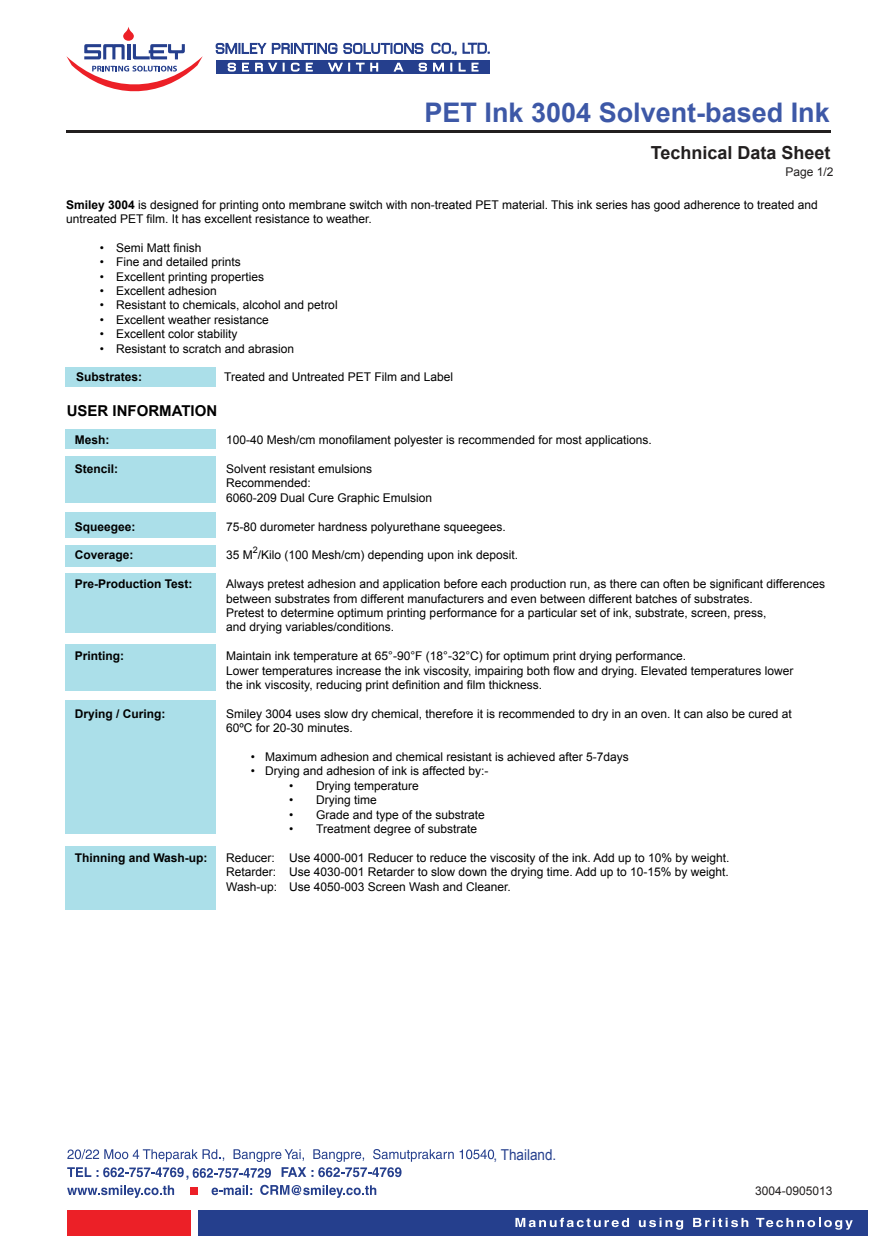
<style>
.page{position:relative;width:888px;height:1260px;background:#fff}
.page>*{position:absolute;margin:0;border:0;box-sizing:border-box;transform-origin:0 0}
.t1{font:700 27px "Arial";color:#3d58a7}
.t2{font:700 18px "Arial";color:#221f1f}
.t3{font:700 15px "Arial";color:#000}
.t4{font:15px "Arial";color:#253f8d;scale:.9 1}
.t5{font:12px/14.4px "Arial";color:#000}
.t6{font:700 12px "Arial";color:#000}
.t7{font:12px "Arial";color:#221f1f}
.t8{font:9px "Arial";color:#000}
.s1{font-weight:700}
</style>
<div class="page">
<div style="left:66px;top:367px;width:150px;height:20px;background:#abdfe9"></div>
<div style="left:66px;top:429px;width:150px;height:20px;background:#abdfe9"></div>
<div style="left:66px;top:456px;width:150px;height:47px;background:#abdfe9"></div>
<div style="left:66px;top:512px;width:150px;height:25px;background:#abdfe9"></div>
<div style="left:66px;top:545px;width:150px;height:22px;background:#abdfe9"></div>
<div style="left:66px;top:574px;width:150px;height:59px;background:#abdfe9"></div>
<div style="left:66px;top:846px;width:150px;height:63px;background:#abdfe9"></div>
<div style="left:66px;top:645px;width:150px;height:46px;background:#abdfe9"></div>
<div style="left:66px;top:700px;width:150px;height:134px;background:#abdfe9"></div>
<svg style="left:66px;top:27px;width:137px;height:65px"></svg>
<svg style="left:216px;top:42px;width:50px;height:12px"></svg>
<svg style="left:272px;top:43px;width:151px;height:11px"></svg>
<svg style="left:431px;top:43px;width:59px;height:12px"></svg>
<div style="left:67px;top:1210px;width:123px;height:25px;background:#ec2027"></div>
<div style="left:198px;top:1210px;width:669px;height:25px;background:#253f8d"></div>
<div style="left:216px;top:61px;width:274px;height:13px;background:#253f8d"></div>
<svg style="left:228px;top:63px;width:8px;height:9px"></svg>
<svg style="left:242px;top:63px;width:7px;height:9px"></svg>
<svg style="left:255px;top:63px;width:22px;height:9px"></svg>
<svg style="left:291px;top:63px;width:9px;height:9px"></svg>
<svg style="left:306px;top:63px;width:7px;height:9px"></svg>
<svg style="left:328px;top:63px;width:22px;height:9px"></svg>
<svg style="left:356px;top:63px;width:22px;height:9px"></svg>
<svg style="left:394px;top:63px;width:9px;height:9px"></svg>
<svg style="left:419px;top:63px;width:8px;height:9px"></svg>
<svg style="left:433px;top:62px;width:11px;height:10px"></svg>
<svg style="left:459px;top:63px;width:7px;height:9px"></svg>
<svg style="left:472px;top:63px;width:7px;height:9px"></svg>
<svg style="left:460px;top:1149px;width:34px;height:10px"></svg>
<svg style="left:67px;top:1149px;width:387px;height:49px"></svg>
<svg style="left:515px;top:1218px;width:114px;height:9px"></svg>
<svg style="left:639px;top:1218px;width:44px;height:12px"></svg>
<svg style="left:693px;top:1218px;width:55px;height:9px"></svg>
<svg style="left:756px;top:1218px;width:97px;height:12px"></svg>
<hr style="left:66px;top:130px;width:765px;height:3px;background:#221f1f">
<h1 class="t1" style="left:425px;top:94px;width:407px">PET Ink 3004 Solvent-based Ink</h1>
<h2 class="t2" style="left:651px;top:141px;width:181px">Technical Data Sheet</h2>
<p class="t7" style="left:786px;top:164px;width:50px">Page 1/2</p>
<p class="t5" style="left:66px;top:197px;width:753px"><span class="s1">Smiley 3004</span> is designed for printing onto membrane switch with non-treated PET material. This ink series has good adherence to treated and untreated PET film. It has excellent resistance to weather.</p>
<p class="t5" style="left:100px;top:240px;width:103px">• Semi Matt finish</p>
<p class="t5" style="left:100px;top:255px;width:143px">• Fine and detailed prints</p>
<p class="t5" style="left:100px;top:269px;width:166px">• Excellent printing properties</p>
<p class="t5" style="left:100px;top:284px;width:119px">• Excellent adhesion</p>
<p class="t5" style="left:100px;top:298px;width:239px">• Resistant to chemicals, alcohol and petrol</p>
<p class="t5" style="left:100px;top:312px;width:171px">• Excellent weather resistance</p>
<p class="t5" style="left:100px;top:327px;width:139px">• Excellent color stability</p>
<p class="t5" style="left:100px;top:341px;width:196px">• Resistant to scratch and abrasion</p>
<p class="t6" style="left:76px;top:369px;width:68px">Substrates:</p>
<p class="t5" style="left:224px;top:370px;width:230px">Treated and Untreated PET Film and Label</p>
<p class="t3" style="left:67px;top:401px;width:152px">USER INFORMATION</p>
<p class="t6" style="left:75px;top:432px;width:36px">Mesh:</p>
<p class="t5" style="left:226px;top:433px;width:427px">100-40 Mesh/cm monofilament polyester is recommended for most applications.</p>
<p class="t6" style="left:75px;top:461px;width:45px">Stencil:</p>
<p class="t5" style="left:226px;top:462px;width:208px">Solvent resistant emulsions<br>Recommended:<br>6060-209 Dual Cure Graphic Emulsion</p>
<p class="t6" style="left:75px;top:518px;width:62px">Squeegee:</p>
<p class="t5" style="left:226px;top:519px;width:281px">75-80 durometer hardness polyurethane squeegees.</p>
<p class="t6" style="left:75px;top:547px;width:60px">Coverage:</p>
<p class="t5" style="left:226px;top:548px;width:293px">35 M /Kilo (100 Mesh/cm) depending upon ink deposit.</p>
<p class="t8" style="left:253px;top:544px;width:7px">2</p>
<p class="t6" style="left:75px;top:576px;width:119px">Pre-Production Test:</p>
<p class="t5" style="left:226px;top:577px;width:600px">Always pretest adhesion and application before each production run, as there can often be significant differences between substrates from different manufacturers and even between different batches of substrates.<br>Pretest to determine optimum printing performance for a particular set of ink, substrate, screen, press,<br>and drying variables/conditions.</p>
<p class="t6" style="left:75px;top:648px;width:51px">Printing:</p>
<p class="t5" style="left:226px;top:649px;width:569px">Maintain ink temperature at 65°-90°F (18°-32°C) for optimum print drying performance.<br>Lower temperatures increase the ink viscosity, impairing both flow and drying. Elevated temperatures lower the ink viscosity, reducing print definition and film thickness.</p>
<p class="t6" style="left:75px;top:706px;width:92px">Drying / Curing:</p>
<p class="t5" style="left:226px;top:706px;width:567px">Smiley 3004 uses slow dry chemical, therefore it is recommended to dry in an oven. It can also be cured at<br>60ºC for 20-30 minutes.</p>
<p class="t5" style="left:251px;top:750px;width:379px">• Maximum adhesion and chemical resistant is achieved after 5-7days</p>
<p class="t5" style="left:251px;top:764px;width:239px">• Drying and adhesion of ink is affected by:-</p>
<p class="t5" style="left:289px;top:778px;width:131px">• Drying temperature</p>
<p class="t5" style="left:289px;top:793px;width:89px">• Drying time</p>
<p class="t5" style="left:289px;top:807px;width:197px">• Grade and type of the substrate</p>
<p class="t5" style="left:289px;top:822px;width:189px">• Treatment degree of substrate</p>
<p class="t6" style="left:75px;top:850px;width:134px">Thinning and Wash-up:</p>
<p class="t5" style="left:226px;top:850px;width:505px;text-align:justify">Reducer: Use 4000-001 Reducer to reduce the viscosity of the ink. Add up to 10% by weight.<br>Retarder: Use 4030-001 Retarder to slow down the drying time. Add up to 10-15% by weight.<br>Wash-up: Use 4050-003 Screen Wash and Cleaner.</p>
<p class="t4" style="left:494px;top:1144px;width:71px">, Thailand.</p>
<p class="t7" style="left:755px;top:1183px;width:79px">3004-0905013</p>
</div>
